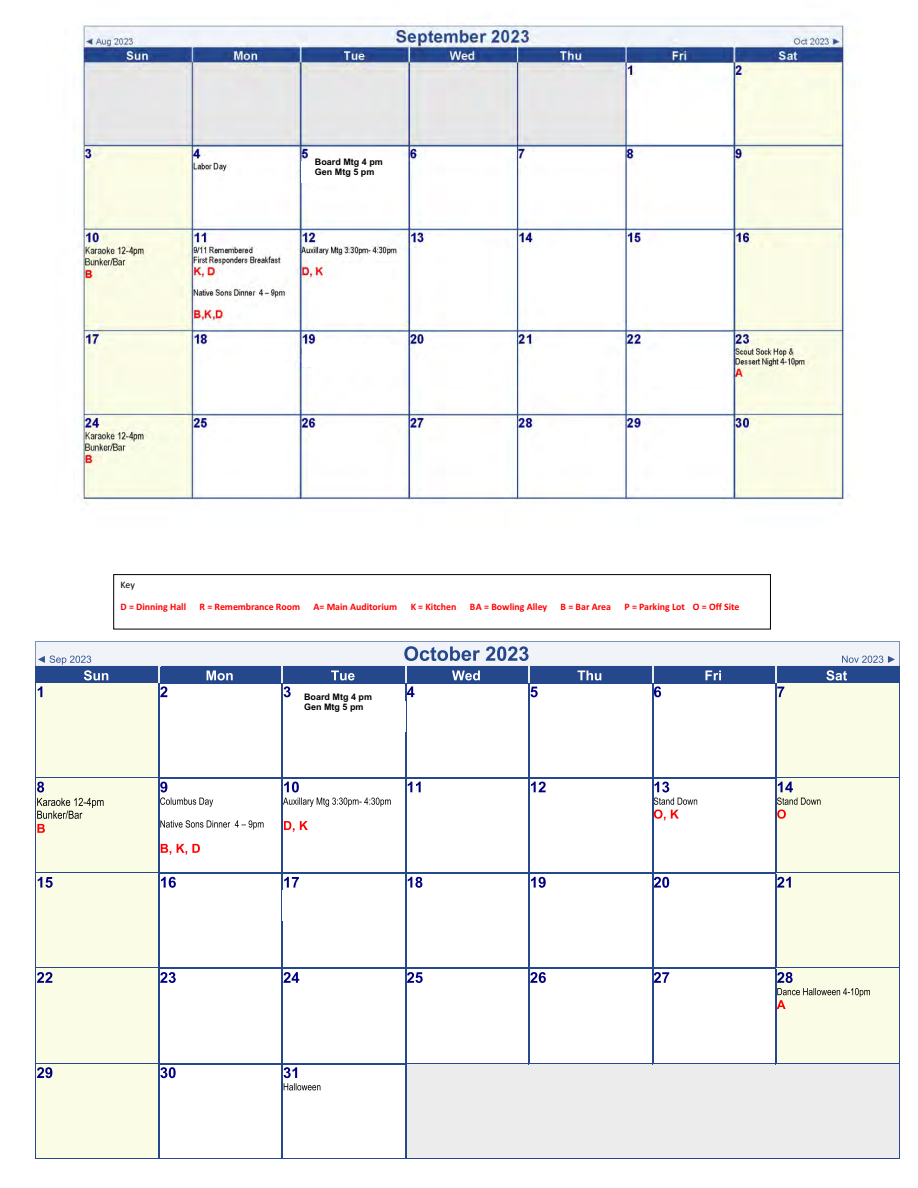
<style>
.page{position:relative;width:918px;height:1188px;background:#fff}
.page>*{position:absolute;margin:0;border:0;box-sizing:border-box;transform-origin:0 0}
.t1{font:700 9.9px "Calibri";color:#f00}
.t2{font:9.9px "Calibri";color:#000}
.t3{font:700 9px/10.1px "Arial";color:#000}
</style>
<div class="page">
<div style="left:36px;top:642px;width:123px;height:23px;background:#f0f3f7"></div>
<div style="left:160px;top:642px;width:613px;height:23px;background:#f0f3f7"></div>
<div style="left:776px;top:642px;width:123px;height:23px;background:#f0f3f7"></div>
<hr style="left:35px;top:642px;width:864px;height:1px;background:#7b91b9">
<div style="left:37px;top:666px;width:119px;height:17px;background:#25478b"></div>
<div style="left:160px;top:666px;width:120px;height:17px;background:#25478b"></div>
<svg style="left:207px;top:671px;width:26px;height:9px"></svg>
<div style="left:283px;top:666px;width:120px;height:17px;background:#25478b"></div>
<div style="left:530px;top:666px;width:120px;height:17px;background:#25478b"></div>
<svg style="left:578px;top:671px;width:23px;height:9px"></svg>
<div style="left:653px;top:666px;width:120px;height:17px;background:#25478b"></div>
<svg style="left:705px;top:671px;width:16px;height:9px"></svg>
<div style="left:777px;top:666px;width:119px;height:17px;background:#25478b"></div>
<hr style="left:36px;top:665px;width:122px;height:1px;background:#ececec">
<hr style="left:36px;top:666px;width:122px;height:1px;background:#25478b">
<hr style="left:160px;top:665px;width:122px;height:1px;background:#ececec">
<hr style="left:161px;top:666px;width:121px;height:1px;background:#25478b">
<hr style="left:283px;top:665px;width:122px;height:1px;background:#ececec">
<hr style="left:283px;top:666px;width:122px;height:1px;background:#25478b">
<hr style="left:530px;top:665px;width:122px;height:1px;background:#ececec">
<hr style="left:530px;top:666px;width:122px;height:1px;background:#25478b">
<hr style="left:653px;top:665px;width:122px;height:1px;background:#ececec">
<hr style="left:653px;top:666px;width:122px;height:1px;background:#25478b">
<hr style="left:776px;top:665px;width:123px;height:1px;background:#ececec">
<svg style="left:826px;top:642px;width:74px;height:41px"></svg>
<div style="left:36px;top:683px;width:122px;height:94px;background:#fafce5"></div>
<svg style="left:35px;top:642px;width:73px;height:55px"></svg>
<svg style="left:158px;top:665px;width:9px;height:32px"></svg>
<svg style="left:282px;top:665px;width:88px;height:33px"></svg>
<svg style="left:404px;top:646px;width:134px;height:51px"></svg>
<svg style="left:652px;top:665px;width:9px;height:32px"></svg>
<div style="left:776px;top:683px;width:123px;height:94px;background:#fafce5"></div>
<svg style="left:775px;top:665px;width:9px;height:32px"></svg>
<hr style="left:35px;top:683px;width:1px;height:94px;background:#25478b">
<hr style="left:158px;top:683px;width:2px;height:94px;background:#25478b">
<hr style="left:282px;top:683px;width:1px;height:94px;background:#25478b">
<hr style="left:405px;top:683px;width:1px;height:94px;background:#25478b">
<hr style="left:528px;top:683px;width:2px;height:94px;background:#25478b">
<hr style="left:652px;top:683px;width:1px;height:94px;background:#25478b">
<hr style="left:775px;top:683px;width:1px;height:94px;background:#25478b">
<hr style="left:899px;top:683px;width:1px;height:94px;background:#25478b">
<div style="left:36px;top:778px;width:122px;height:94px;background:#fafce5"></div>
<svg style="left:160px;top:820px;width:104px;height:9px"></svg>
<svg style="left:161px;top:844px;width:39px;height:11px"></svg>
<svg style="left:284px;top:821px;width:24px;height:11px"></svg>
<div style="left:776px;top:778px;width:123px;height:94px;background:#fafce5"></div>
<svg style="left:35px;top:777px;width:69px;height:56px"></svg>
<hr style="left:36px;top:777px;width:122px;height:1px;background:#25478b">
<hr style="left:36px;top:778px;width:122px;height:1px;background:#fafce5">
<svg style="left:158px;top:777px;width:55px;height:30px"></svg>
<hr style="left:160px;top:777px;width:122px;height:1px;background:#25478b">
<svg style="left:282px;top:777px;width:109px;height:30px"></svg>
<hr style="left:283px;top:777px;width:122px;height:1px;background:#25478b">
<svg style="left:405px;top:777px;width:16px;height:15px"></svg>
<hr style="left:406px;top:777px;width:122px;height:1px;background:#25478b">
<svg style="left:528px;top:777px;width:18px;height:15px"></svg>
<hr style="left:530px;top:777px;width:122px;height:1px;background:#25478b">
<svg style="left:652px;top:777px;width:45px;height:44px"></svg>
<hr style="left:653px;top:777px;width:122px;height:1px;background:#25478b">
<svg style="left:775px;top:777px;width:46px;height:42px"></svg>
<hr style="left:776px;top:777px;width:123px;height:1px;background:#25478b">
<hr style="left:776px;top:778px;width:123px;height:1px;background:#fafce5">
<hr style="left:35px;top:779px;width:1px;height:93px;background:#25478b">
<hr style="left:158px;top:779px;width:2px;height:93px;background:#25478b">
<hr style="left:282px;top:779px;width:1px;height:93px;background:#25478b">
<hr style="left:405px;top:779px;width:1px;height:93px;background:#25478b">
<hr style="left:528px;top:779px;width:2px;height:93px;background:#25478b">
<hr style="left:652px;top:779px;width:1px;height:93px;background:#25478b">
<hr style="left:775px;top:779px;width:1px;height:93px;background:#25478b">
<hr style="left:899px;top:779px;width:1px;height:93px;background:#25478b">
<div style="left:36px;top:874px;width:122px;height:94px;background:#fafce5"></div>
<div style="left:776px;top:874px;width:123px;height:94px;background:#fafce5"></div>
<svg style="left:35px;top:872px;width:18px;height:16px"></svg>
<hr style="left:36px;top:872px;width:122px;height:2px;background:#25478b">
<hr style="left:36px;top:874px;width:122px;height:1px;background:#fafce5">
<svg style="left:158px;top:872px;width:18px;height:16px"></svg>
<hr style="left:160px;top:872px;width:122px;height:2px;background:#25478b">
<svg style="left:282px;top:872px;width:17px;height:16px"></svg>
<hr style="left:283px;top:872px;width:122px;height:2px;background:#25478b">
<svg style="left:405px;top:872px;width:17px;height:16px"></svg>
<hr style="left:406px;top:872px;width:122px;height:2px;background:#25478b">
<svg style="left:528px;top:872px;width:18px;height:16px"></svg>
<hr style="left:530px;top:872px;width:122px;height:2px;background:#25478b">
<svg style="left:652px;top:872px;width:17px;height:16px"></svg>
<hr style="left:653px;top:872px;width:122px;height:2px;background:#25478b">
<svg style="left:775px;top:872px;width:16px;height:16px"></svg>
<hr style="left:776px;top:872px;width:123px;height:2px;background:#25478b">
<hr style="left:776px;top:874px;width:123px;height:1px;background:#fafce5">
<hr style="left:35px;top:874px;width:1px;height:94px;background:#25478b">
<hr style="left:158px;top:874px;width:2px;height:94px;background:#25478b">
<hr style="left:282px;top:874px;width:1px;height:94px;background:#25478b">
<hr style="left:405px;top:874px;width:1px;height:94px;background:#25478b">
<hr style="left:528px;top:874px;width:2px;height:94px;background:#25478b">
<hr style="left:652px;top:874px;width:1px;height:94px;background:#25478b">
<hr style="left:775px;top:874px;width:1px;height:94px;background:#25478b">
<hr style="left:899px;top:874px;width:1px;height:94px;background:#25478b">
<div style="left:36px;top:969px;width:122px;height:94px;background:#fafce5"></div>
<div style="left:776px;top:969px;width:123px;height:94px;background:#fafce5"></div>
<svg style="left:35px;top:968px;width:17px;height:15px"></svg>
<hr style="left:36px;top:968px;width:122px;height:1px;background:#25478b">
<svg style="left:158px;top:968px;width:18px;height:15px"></svg>
<hr style="left:160px;top:968px;width:122px;height:1px;background:#25478b">
<svg style="left:282px;top:968px;width:17px;height:15px"></svg>
<hr style="left:283px;top:968px;width:122px;height:1px;background:#25478b">
<svg style="left:405px;top:968px;width:18px;height:15px"></svg>
<hr style="left:406px;top:968px;width:122px;height:1px;background:#25478b">
<svg style="left:528px;top:968px;width:18px;height:15px"></svg>
<hr style="left:530px;top:968px;width:122px;height:1px;background:#25478b">
<svg style="left:652px;top:968px;width:17px;height:15px"></svg>
<hr style="left:653px;top:968px;width:122px;height:1px;background:#25478b">
<svg style="left:775px;top:968px;width:95px;height:41px"></svg>
<hr style="left:776px;top:968px;width:123px;height:1px;background:#25478b">
<hr style="left:35px;top:969px;width:1px;height:94px;background:#25478b">
<hr style="left:158px;top:969px;width:2px;height:94px;background:#25478b">
<hr style="left:282px;top:969px;width:1px;height:94px;background:#25478b">
<hr style="left:405px;top:969px;width:1px;height:94px;background:#25478b">
<hr style="left:528px;top:969px;width:2px;height:94px;background:#25478b">
<hr style="left:652px;top:969px;width:1px;height:94px;background:#25478b">
<hr style="left:775px;top:969px;width:1px;height:94px;background:#25478b">
<hr style="left:899px;top:969px;width:1px;height:94px;background:#25478b">
<div style="left:36px;top:1064px;width:122px;height:94px;background:#fafce5"></div>
<div style="left:406px;top:1064px;width:493px;height:94px;background:#ececec"></div>
<svg style="left:35px;top:1063px;width:17px;height:15px"></svg>
<hr style="left:36px;top:1063px;width:122px;height:1px;background:#25478b">
<hr style="left:36px;top:1064px;width:122px;height:1px;background:#fafce5">
<svg style="left:158px;top:1063px;width:18px;height:15px"></svg>
<hr style="left:160px;top:1063px;width:122px;height:1px;background:#25478b">
<svg style="left:282px;top:1063px;width:38px;height:27px"></svg>
<hr style="left:283px;top:1063px;width:122px;height:1px;background:#25478b">
<hr style="left:406px;top:1063px;width:122px;height:1px;background:#25478b">
<hr style="left:528px;top:1063px;width:124px;height:1px;background:#25478b">
<hr style="left:652px;top:1063px;width:123px;height:1px;background:#25478b">
<hr style="left:775px;top:1063px;width:124px;height:1px;background:#25478b">
<hr style="left:35px;top:1064px;width:1px;height:95px;background:#25478b">
<hr style="left:35px;top:1158px;width:123px;height:1px;background:#25478b">
<hr style="left:158px;top:1064px;width:2px;height:94px;background:#25478b">
<hr style="left:158px;top:1158px;width:124px;height:1px;background:#25478b">
<hr style="left:282px;top:1064px;width:1px;height:94px;background:#25478b">
<hr style="left:282px;top:1158px;width:123px;height:1px;background:#25478b">
<hr style="left:405px;top:1064px;width:1px;height:94px;background:#25478b">
<hr style="left:405px;top:1158px;width:494px;height:1px;background:#25478b">
<hr style="left:899px;top:1064px;width:1px;height:95px;background:#25478b">
<img style="left:78px;top:24px;width:769px;height:606px">
<div style="left:302px;top:345px;width:102px;height:22px;background:#fff"></div>
<div style="left:301px;top:162px;width:102px;height:21px;background:#fff"></div>
<div style="left:114px;top:575px;width:656px;height:54px;background:#fff"></div>
<div style="left:113px;top:574px;width:658px;height:55px;border:1px solid #000"></div>
<p class="t3" style="left:315px;top:157px;width:70px">Board Mtg 4 pm<br>Gen Mtg 5 pm</p>
<p class="t2" style="left:121px;top:580px;width:16px">Key</p>
<p class="t1" style="left:121px;top:603px;width:67px">D = Dinning Hall</p>
<p class="t1" style="left:200px;top:603px;width:102px">R = Remembrance Room</p>
<p class="t1" style="left:314px;top:603px;width:85px">A= Main Auditorium</p>
<p class="t1" style="left:411px;top:603px;width:47px">K = Kitchen</p>
<p class="t1" style="left:470px;top:603px;width:79px">BA = Bowling Alley</p>
<p class="t1" style="left:561px;top:603px;width:52px">B = Bar Area</p>
<p class="t1" style="left:625px;top:603px;width:117px">P = Parking Lot O = Off Site</p>
<p class="t3" style="left:304px;top:693px;width:70px">Board Mtg 4 pm<br>Gen Mtg 5 pm</p>
</div>
